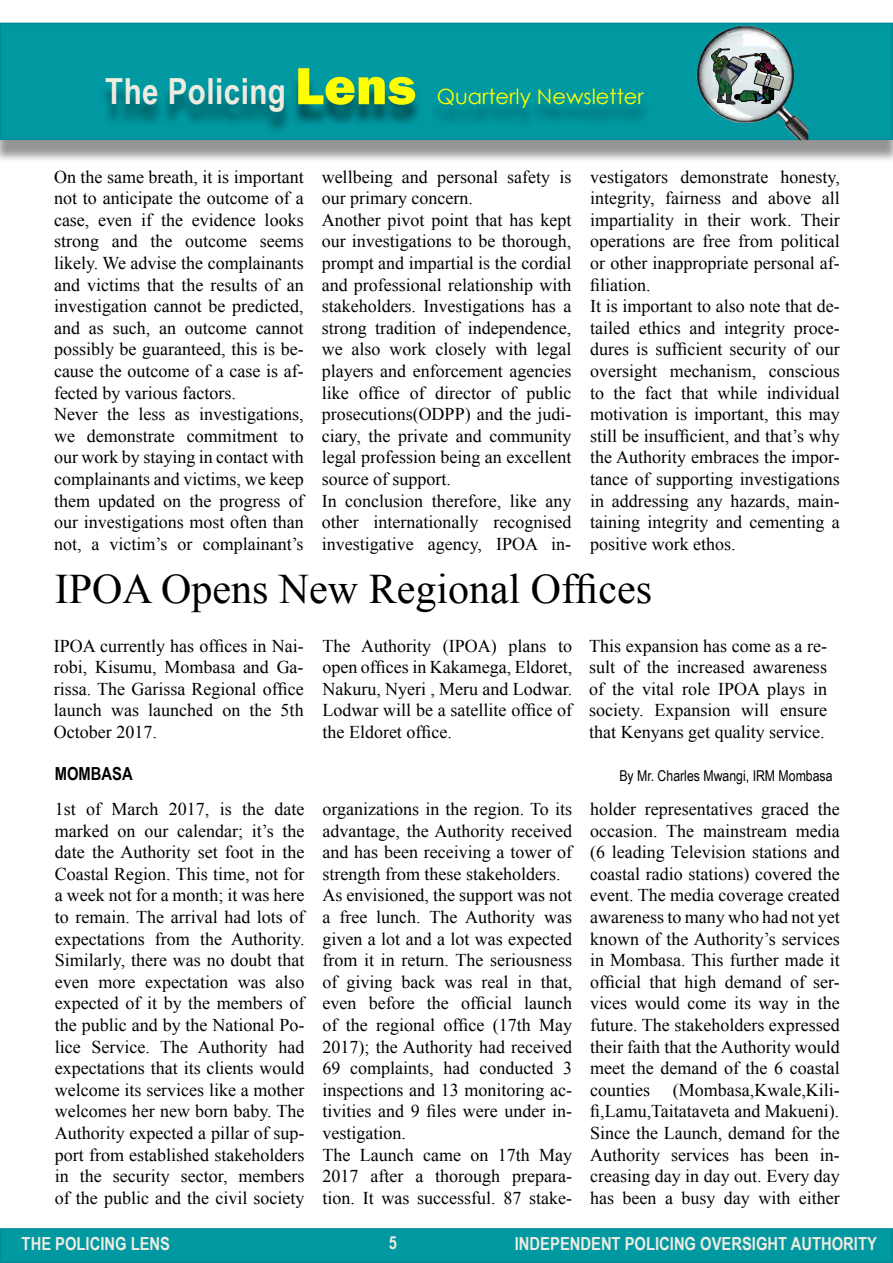
<style>
.page{position:relative;width:893px;height:1263px;background:#fff}
.page>*{position:absolute;margin:0;border:0;box-sizing:border-box;transform-origin:0 0}
.t1{font:42px "Times New Roman";color:#000}
.t2{font:700 36px "Arial Narrow";letter-spacing:.015em;color:#eeece1}
.t3{font:21px "Century Gothic";color:#ff0}
.t4{font:18px/21.6px "Times New Roman";color:#000;text-align:justify}
.t5{font:700 18px "Arial Narrow";color:#eeece1}
.t6{font:700 18px "Arial Narrow";color:#000}
.t7{font:15px "Arial Narrow";color:#000}
.t8{font:700 4.05px "Arial";color:#11133c;scale:.83 1}
.s1{font-family:"Franklin Gothic";font-weight:800;font-size:54px;color:#ff0}
</style>
<div class="page">
<div style="left:0;top:30px;width:893px;height:133px;background:#000;opacity:.42"></div>
<div style="left:1px;top:23px;width:891px;height:116px;background:#0098a1"></div>
<div style="left:0;top:23px;width:893px;height:117px;border:2px solid #008b98"></div>
<div style="left:98px;top:75px;width:553px;height:60px;background:#000;opacity:.44"></div>
<img style="left:697px;top:26px;width:111px;height:114px">
<div style="left:1px;top:1229px;width:891px;height:33px;background:#0098a1"></div>
<div style="left:0;top:1228px;width:893px;height:35px;border:2px solid #008b98"></div>
<svg style="left:711px;top:49px;width:72px;height:55px;background:#86908d"></svg>
<h2 class="t2" style="left:105px;top:64px;width:312px">The Policing <span class="s1">Lens</span></h2>
<p class="t3" style="left:437px;top:82px;width:208px">Quarterly Newsletter</p>
<p class="t8" style="left:763px;top:85px;width:16px;rotate:-73deg">POLICE</p>
<p class="t4" style="left:54px;top:165px;width:251px;text-align:left">On the same breath, it is important not to anticipate the outcome of a case, even if the evidence looks strong and the outcome seems likely. We advise the complainants and victims that the results of an investigation cannot be predicted, and as such, an outcome cannot possibly be guaranteed, this is be&shy;cause the outcome of a case is af&shy;fected by various factors.<br>Never the less as investigations, we demonstrate commitment to our work by staying in contact with complainants and victims, we keep them updated on the progress of our investigations most often than not, a victim’s or complainant’s</p>
<p class="t4" style="left:322px;top:165px;width:251px;text-align:left">wellbeing and personal safety is our primary concern.<br>Another pivot point that has kept our investigations to be thorough, prompt and impartial is the cordial and professional relationship with stakeholders. Investigations has a strong tradition of independence, we also work closely with legal players and enforcement agencies like office of director of public prosecutions(ODPP) and the judi&shy;ciary, the private and community legal profession being an excellent source of support.<br>In conclusion therefore, like any other internationally recognised investigative agency, IPOA in-</p>
<p class="t4" style="left:590px;top:165px;width:251px;text-align:left">vestigators demonstrate honesty, integrity, fairness and above all impartiality in their work. Their operations are free from political or other inappropriate personal af&shy;filiation.<br>It is important to also note that de&shy;tailed ethics and integrity proce&shy;dures is sufficient security of our oversight mechanism, conscious to the fact that while individual motivation is important, this may still be insufficient, and that’s why the Authority embraces the impor&shy;tance of supporting investigations in addressing any hazards, main&shy;taining integrity and cementing a positive work ethos.</p>
<h1 class="t1" style="left:55px;top:561px;width:599px">IPOA Opens New Regional Offices</h1>
<p class="t4" style="left:54px;top:634px;width:251px">IPOA currently has offices in Nai&shy;robi, Kisumu, Mombasa and Ga&shy;rissa. The Garissa Regional office launch was launched on the 5th October 2017.</p>
<p class="t4" style="left:322px;top:634px;width:251px">The Authority (IPOA) plans to open offices in Kakamega, Eldoret, Nakuru, Nyeri , Meru and Lodwar.<br>Lodwar will be a satellite office of the Eldoret office.</p>
<p class="t4" style="left:589px;top:634px;width:239px">This expansion has come as a re&shy;sult of the increased awareness of the vital role IPOA plays in society. Expansion will ensure that Kenyans get quality service.</p>
<p class="t6" style="left:55px;top:760px;width:79px">MOMBASA</p>
<p class="t4" style="left:55px;top:798px;width:251px">1st of March 2017, is the date marked on our calendar; it’s the date the Authority set foot in the Coastal Region. This time, not for a week not for a month; it was here to remain. The arrival had lots of expectations from the Authority.<br>Similarly, there was no doubt that even more expectation was also expected of it by the members of the public and by the National Po&shy;lice Service. The Authority had expectations that its clients would welcome its services like a mother welcomes her new born baby. The Authority expected a pillar of sup&shy;port from established stakeholders in the security sector, members of the public and the civil society</p>
<p class="t7" style="left:619px;top:765px;width:215px">By Mr. Charles Mwangi, IRM Mombasa</p>
<p class="t4" style="left:322px;top:798px;width:251px;text-align:left">organizations in the region. To its advantage, the Authority received and has been receiving a tower of strength from these stakeholders.<br>As envisioned, the support was not a free lunch. The Authority was given a lot and a lot was expected from it in return. The seriousness of giving back was real in that, even before the official launch of the regional office (17th May<br>2017); the Authority had received<br>69 complaints, had conducted 3 inspections and 13 monitoring ac&shy;tivities and 9 files were under in&shy;vestigation.<br>The Launch came on 17th May<br>2017 after a thorough prepara&shy;tion. It was successful. 87 stake-</p>
<p class="t4" style="left:590px;top:798px;width:251px">holder representatives graced the occasion. The mainstream media (6 leading Television stations and coastal radio stations) covered the event. The media coverage created awareness to many who had not yet known of the Authority’s services in Mombasa. This further made it official that high demand of ser&shy;vices would come its way in the future. The stakeholders expressed their faith that the Authority would meet the demand of the 6 coastal counties</p>
<p class="t4" style="left:590px;top:1079px;width:251px;text-indent:83px">(Mombasa,Kwale,Kili&shy;fi,Lamu,Taitataveta and Makueni).<br>Since the Launch, demand for the Authority services has been in&shy;creasing day in day out. Every day has been a busy day with either</p>
<p class="t5" style="left:389px;top:1229px;width:10px">5</p>
<p class="t5" style="left:22px;top:1230px;width:150px">THE POLICING LENS</p>
<p class="t5" style="left:515px;top:1230px;width:363px">INDEPENDENT POLICING OVERSIGHT AUTHORITY</p>
</div>
